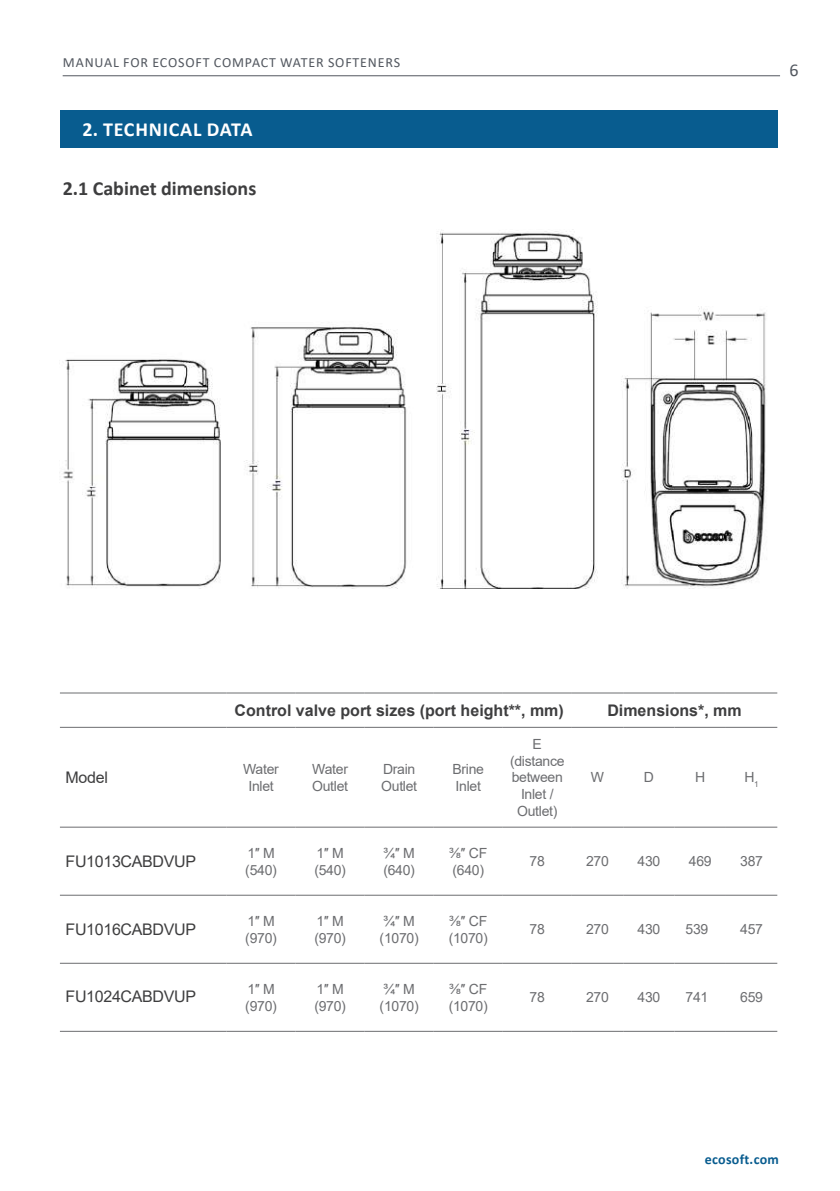
<style>
.page{position:relative;width:840px;height:1191px;background:#fff}
.page>*{position:absolute;margin:0;border:0;box-sizing:border-box;transform-origin:0 0}
.t1{font:700 20px "Calibri";color:#3e3e3f}
.t2{font:700 20px "Calibri";letter-spacing:.04em;color:#fff}
.t3{font:18px "Calibri";color:#52575f}
.t4{font:700 16px "Arial";color:#3e3e3f}
.t5{font:16px "Arial";letter-spacing:-.02em;color:#3e3e3f}
.t6{font:14px/16.8px "Arial";letter-spacing:-.02em;color:#6c6d70}
.t7{font:14px "Calibri";letter-spacing:.06em;color:#52575f}
.t8{font:700 14px "Calibri";letter-spacing:.02em;color:#085c8f}
</style>
<div class="page">
<hr style="left:63px;top:75px;width:716px;height:1px;background:#52575f">
<div style="left:60px;top:111px;width:716px;height:37px;background:#085c8f"></div>
<svg style="left:60px;top:693px;width:716px;height:338px"></svg>
<hr style="left:60px;top:692px;width:166px;height:1px;background:#6c6d70">
<hr style="left:226px;top:692px;width:69px;height:1px;background:#6c6d70">
<hr style="left:295px;top:692px;width:69px;height:1px;background:#6c6d70">
<hr style="left:364px;top:692px;width:69px;height:1px;background:#6c6d70">
<hr style="left:433px;top:692px;width:69px;height:1px;background:#6c6d70">
<hr style="left:502px;top:692px;width:69px;height:1px;background:#6c6d70">
<hr style="left:571px;top:692px;width:52px;height:1px;background:#6c6d70">
<hr style="left:623px;top:692px;width:51px;height:1px;background:#6c6d70">
<hr style="left:674px;top:692px;width:51px;height:1px;background:#6c6d70">
<hr style="left:725px;top:692px;width:51px;height:1px;background:#6c6d70">
<hr style="left:60px;top:727px;width:166px;height:1px;background:#6c6d70">
<hr style="left:226px;top:727px;width:69px;height:1px;background:#6c6d70">
<hr style="left:295px;top:727px;width:69px;height:1px;background:#6c6d70">
<hr style="left:364px;top:727px;width:69px;height:1px;background:#6c6d70">
<hr style="left:433px;top:727px;width:69px;height:1px;background:#6c6d70">
<hr style="left:502px;top:727px;width:69px;height:1px;background:#6c6d70">
<hr style="left:571px;top:727px;width:52px;height:1px;background:#6c6d70">
<hr style="left:623px;top:727px;width:51px;height:1px;background:#6c6d70">
<hr style="left:674px;top:727px;width:51px;height:1px;background:#6c6d70">
<hr style="left:725px;top:727px;width:51px;height:1px;background:#6c6d70">
<hr style="left:60px;top:827px;width:166px;height:1px;background:#6c6d70">
<hr style="left:226px;top:827px;width:69px;height:1px;background:#6c6d70">
<hr style="left:295px;top:827px;width:69px;height:1px;background:#6c6d70">
<hr style="left:364px;top:827px;width:69px;height:1px;background:#6c6d70">
<hr style="left:433px;top:827px;width:69px;height:1px;background:#6c6d70">
<hr style="left:502px;top:827px;width:69px;height:1px;background:#6c6d70">
<hr style="left:571px;top:827px;width:52px;height:1px;background:#6c6d70">
<hr style="left:623px;top:827px;width:51px;height:1px;background:#6c6d70">
<hr style="left:674px;top:827px;width:51px;height:1px;background:#6c6d70">
<hr style="left:725px;top:827px;width:51px;height:1px;background:#6c6d70">
<hr style="left:60px;top:895px;width:166px;height:1px;background:#6c6d70">
<hr style="left:226px;top:895px;width:69px;height:1px;background:#6c6d70">
<hr style="left:295px;top:895px;width:69px;height:1px;background:#6c6d70">
<hr style="left:364px;top:895px;width:69px;height:1px;background:#6c6d70">
<hr style="left:433px;top:895px;width:69px;height:1px;background:#6c6d70">
<hr style="left:502px;top:895px;width:69px;height:1px;background:#6c6d70">
<hr style="left:571px;top:895px;width:52px;height:1px;background:#6c6d70">
<hr style="left:623px;top:895px;width:51px;height:1px;background:#6c6d70">
<hr style="left:674px;top:895px;width:51px;height:1px;background:#6c6d70">
<hr style="left:725px;top:895px;width:51px;height:1px;background:#6c6d70">
<hr style="left:60px;top:963px;width:166px;height:1px;background:#6c6d70">
<hr style="left:226px;top:963px;width:69px;height:1px;background:#6c6d70">
<hr style="left:295px;top:963px;width:69px;height:1px;background:#6c6d70">
<hr style="left:364px;top:963px;width:69px;height:1px;background:#6c6d70">
<hr style="left:433px;top:963px;width:69px;height:1px;background:#6c6d70">
<hr style="left:502px;top:963px;width:69px;height:1px;background:#6c6d70">
<hr style="left:571px;top:963px;width:52px;height:1px;background:#6c6d70">
<hr style="left:623px;top:963px;width:51px;height:1px;background:#6c6d70">
<hr style="left:674px;top:963px;width:51px;height:1px;background:#6c6d70">
<hr style="left:725px;top:963px;width:51px;height:1px;background:#6c6d70">
<hr style="left:60px;top:1031px;width:166px;height:1px;background:#6c6d70">
<hr style="left:226px;top:1031px;width:69px;height:1px;background:#6c6d70">
<hr style="left:295px;top:1031px;width:69px;height:1px;background:#6c6d70">
<hr style="left:364px;top:1031px;width:69px;height:1px;background:#6c6d70">
<hr style="left:433px;top:1031px;width:69px;height:1px;background:#6c6d70">
<hr style="left:502px;top:1031px;width:69px;height:1px;background:#6c6d70">
<hr style="left:571px;top:1031px;width:52px;height:1px;background:#6c6d70">
<hr style="left:623px;top:1031px;width:51px;height:1px;background:#6c6d70">
<hr style="left:674px;top:1031px;width:51px;height:1px;background:#6c6d70">
<hr style="left:725px;top:1031px;width:51px;height:1px;background:#6c6d70">
<img style="left:59px;top:229px;width:707px;height:359px">
<p class="t7" style="left:63px;top:53px;width:338px">MANUAL FOR ECOSOFT COMPACT WATER SOFTENERS</p>
<h1 class="t2" style="left:83px;top:115px;width:171px">2. TECHNICAL DATA</h1>
<h1 class="t1" style="left:63px;top:174px;width:195px">2.1 Cabinet dimensions</h1>
<p class="t3" style="left:789px;top:58px;width:11px">6</p>
<p class="t4" style="left:234px;top:699px;width:330px">Control valve port sizes (port height**, mm)</p>
<p class="t4" style="left:607px;top:699px;width:136px">Dimensions*, mm</p>
<p class="t5" style="left:66px;top:766px;width:44px">Model</p>
<p class="t6" style="left:243px;top:760px;width:37px;text-align:center">Water<br>Inlet</p>
<p class="t6" style="left:312px;top:760px;width:37px">Water<br>Outlet</p>
<p class="t6" style="left:381px;top:760px;width:37px">Drain<br>Outlet</p>
<p class="t6" style="left:452px;top:760px;width:33px">Brine<br>Inlet</p>
<p class="t6" style="left:509px;top:735px;width:56px;text-align:center">E (distance between<br>Inlet /<br>Outlet)</p>
<p class="t6" style="left:590px;top:769px;width:15px">W</p>
<p class="t6" style="left:643px;top:769px;width:12px">D</p>
<p class="t6" style="left:694px;top:769px;width:12px">H</p>
<p class="t6" style="left:744px;top:769px;width:16px">H<sub>1</sub></p>
<p class="t5" style="left:66px;top:850px;width:132px">FU1013CABDVUP</p>
<p class="t6" style="left:245px;top:844px;width:33px">1″ M (540)</p>
<p class="t6" style="left:314px;top:844px;width:33px">1″ M (540)</p>
<p class="t6" style="left:383px;top:844px;width:33px">¾″ M (640)</p>
<p class="t6" style="left:449px;top:844px;width:40px">⅜″ CF (640)</p>
<p class="t6" style="left:529px;top:853px;width:17px">78</p>
<p class="t6" style="left:585px;top:853px;width:24px">270</p>
<p class="t6" style="left:637px;top:853px;width:24px">430</p>
<p class="t6" style="left:688px;top:853px;width:24px">469</p>
<p class="t6" style="left:739px;top:853px;width:24px">387</p>
<p class="t5" style="left:66px;top:918px;width:132px">FU1016CABDVUP</p>
<p class="t6" style="left:245px;top:912px;width:33px">1″ M (970)</p>
<p class="t6" style="left:314px;top:912px;width:33px">1″ M (970)</p>
<p class="t6" style="left:379px;top:912px;width:41px">¾″ M (1070)</p>
<p class="t6" style="left:448px;top:912px;width:41px">⅜″ CF (1070)</p>
<p class="t6" style="left:529px;top:921px;width:17px">78</p>
<p class="t6" style="left:585px;top:921px;width:24px">270</p>
<p class="t6" style="left:637px;top:921px;width:24px">430</p>
<p class="t6" style="left:685px;top:921px;width:24px">539</p>
<p class="t6" style="left:739px;top:921px;width:24px">457</p>
<p class="t5" style="left:66px;top:985px;width:132px">FU1024CABDVUP</p>
<p class="t6" style="left:245px;top:980px;width:33px">1″ M (970)</p>
<p class="t6" style="left:314px;top:980px;width:33px">1″ M (970)</p>
<p class="t6" style="left:379px;top:980px;width:41px">¾″ M (1070)</p>
<p class="t6" style="left:448px;top:980px;width:41px">⅜″ CF (1070)</p>
<p class="t6" style="left:529px;top:989px;width:17px">78</p>
<p class="t6" style="left:585px;top:989px;width:24px">270</p>
<p class="t6" style="left:637px;top:989px;width:24px">430</p>
<p class="t6" style="left:685px;top:989px;width:24px">741</p>
<p class="t6" style="left:739px;top:989px;width:24px">659</p>
<p class="t8" style="left:704px;top:1149px;width:76px">ecosoft.com</p>
</div>
